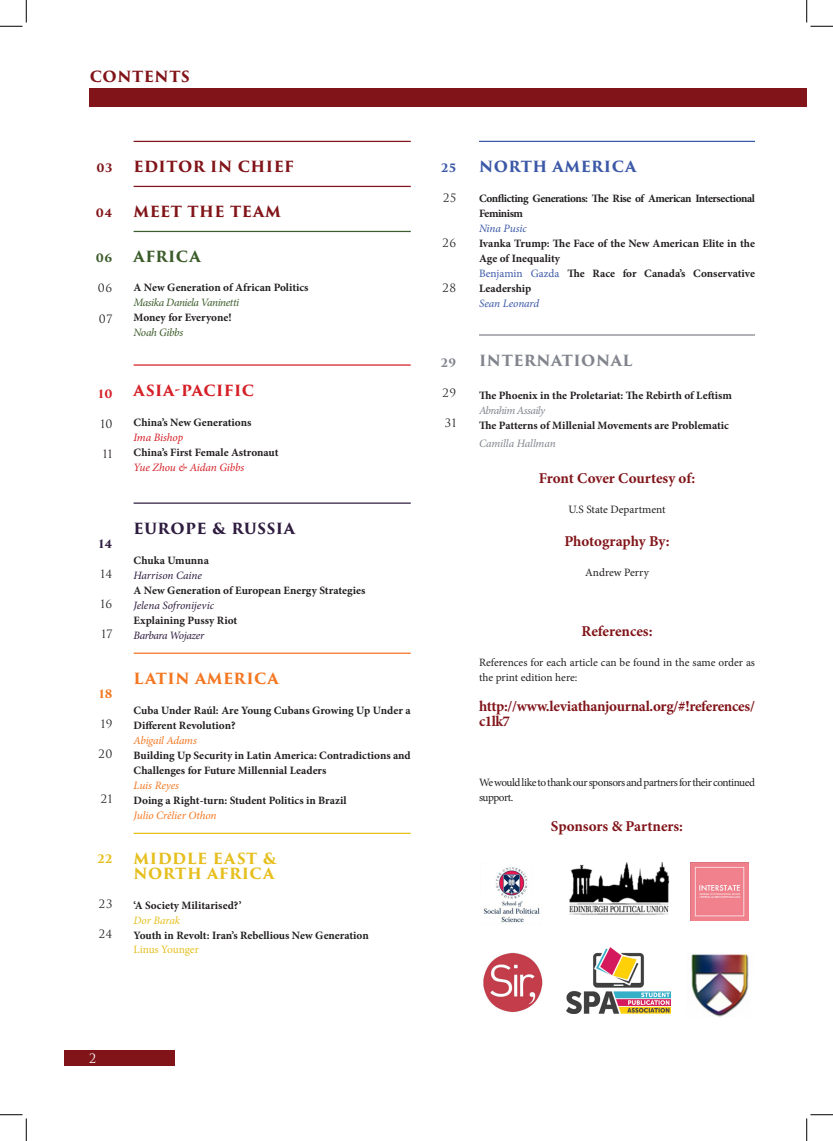
<style>
.page{position:relative;width:833px;height:1141px;background:#fff}
.page>*{position:absolute;margin:0;border:0;box-sizing:border-box;transform-origin:0 0}
.t1{font:700 15px/15px "Minion Pro";letter-spacing:-.01em;color:#811419}
.t2{font:700 15px "Trajan Pro 3";letter-spacing:.03em;color:#811419}
.t3{font:700 15px/15px "Trajan Pro 3";letter-spacing:.03em;color:#e6bf1f}
.t4{font:700 15px "Trajan Pro 3";letter-spacing:.025em;color:#2f1d40}
.t5{font:700 15px "Trajan Pro 3";letter-spacing:.035em;color:#82858d}
.t6{font:700 15px "Trajan Pro 3";letter-spacing:.03em;color:#d62027}
.t7{font:700 15px "Trajan Pro 3";letter-spacing:.035em;color:#f47721}
.t8{font:700 15px "Trajan Pro 3";letter-spacing:.03em;color:#3c59a7}
.t9{font:700 15px "Trajan Pro 3";letter-spacing:.035em;color:#3c5c2b}
.t10{font:12.5px "Trajan Pro 3";color:#fff}
.t11{font:700 11.25px/15px "Minion Pro";letter-spacing:-.005em;color:#231f20}
.t12{font:11.25px/15px "Minion Pro";letter-spacing:-.01em;color:#231f20}
.t13{font:11.25px/15px "Minion Pro";letter-spacing:-.045em;color:#231f20}
.t14{font:700 11.25px/15px "Minion Pro";letter-spacing:-.04em;color:#231f20}
.t15{font:italic 11.25px "Minion Pro";letter-spacing:-.015em;color:#f47721}
.t16{font:11.25px "Trajan Pro 3";letter-spacing:.05em;color:#231f20}
.t17{font:italic 11.25px "Minion Pro";letter-spacing:-.035em;color:#3c5c2b}
.t18{font:italic 11.25px "Minion Pro";letter-spacing:-.015em;color:#2f1d40}
.t19{font:italic 11.25px "Minion Pro";letter-spacing:-.01em;color:#d62027}
.t20{font:italic 11.25px "Minion Pro";letter-spacing:-.005em;color:#3c59a7}
.t21{font:italic 11.25px "Minion Pro";letter-spacing:-.035em;color:#2f1d40}
.t22{font:italic 11.25px "Minion Pro";letter-spacing:-.035em;color:#82858d}
.t23{font:italic 11.25px "Minion Pro";letter-spacing:-.01em;color:#82858d}
.t24{font:11.25px "Minion Pro";letter-spacing:-.005em;color:#e6bf1f}
.t25{font:italic 11.25px "Minion Pro";letter-spacing:-.01em;color:#e6bf1f}
.t26{font:700 11.25px "Trajan Pro 3";color:#811419}
.t27{font:700 11.25px "Trajan Pro 3";color:#3c5c2b}
.t28{font:700 11.25px "Trajan Pro 3";color:#d62027}
.t29{font:700 11.25px "Trajan Pro 3";color:#2f1d40}
.t30{font:700 11.25px "Trajan Pro 3";color:#f47721}
.t31{font:700 11.25px "Trajan Pro 3";color:#e6bf1f}
.t32{font:700 11.25px "Trajan Pro 3";color:#3c59a7}
.t33{font:700 11.25px "Trajan Pro 3";color:#82858d}
.s1{font-weight:400;color:#3c59a7}
</style>
<div class="page">
<div style="left:64px;top:1050px;width:110px;height:15px;background:#811419"></div>
<hr style="left:133px;top:141px;width:277px;height:1px;background:#811419">
<hr style="left:133px;top:186px;width:277px;height:1px;background:#811419">
<hr style="left:133px;top:231px;width:277px;height:1px;background:#3c5c2b">
<hr style="left:133px;top:364px;width:277px;height:1px;background:#d62027">
<hr style="left:133px;top:502px;width:277px;height:1px;background:#2f1d40">
<hr style="left:133px;top:652px;width:277px;height:1px;background:#f47721">
<hr style="left:133px;top:832px;width:277px;height:1px;background:#e6bf1f">
<hr style="left:478px;top:141px;width:276px;height:1px;background:#3c59a7">
<hr style="left:478px;top:334px;width:276px;height:1px;background:#82858d">
<div style="left:89px;top:88px;width:700px;height:19px;background:#811419"></div>
<div style="left:789px;top:88px;width:17px;height:19px;background:#811419"></div>
<img style="left:569px;top:862px;width:101px;height:53px">
<img style="left:566px;top:947px;width:103px;height:65px">
<img style="left:690px;top:862px;width:58px;height:58px">
<img style="left:483px;top:867px;width:58px;height:56px">
<img style="left:483px;top:952px;width:60px;height:60px">
<img style="left:691px;top:954px;width:58px;height:63px">
<svg style="left:0;top:0;width:27px;height:27px"></svg>
<svg style="left:0;top:1114px;width:27px;height:26px"></svg>
<svg style="left:806px;top:0;width:26px;height:27px"></svg>
<svg style="left:806px;top:1114px;width:26px;height:26px"></svg>
<h1 class="t2" style="left:90px;top:65px;width:102px">CONTENTS</h1>
<p class="t26" style="left:96px;top:160px;width:17px">03</p>
<p class="t26" style="left:96px;top:205px;width:18px">04</p>
<p class="t27" style="left:96px;top:250px;width:18px">06</p>
<p class="t16" style="left:98px;top:281px;width:16px">06</p>
<p class="t16" style="left:99px;top:311px;width:15px">07</p>
<p class="t28" style="left:98px;top:385px;width:15px">10</p>
<p class="t16" style="left:100px;top:416px;width:14px">10</p>
<p class="t16" style="left:103px;top:446px;width:11px">11</p>
<h1 class="t2" style="left:133px;top:155px;width:162px">EDITOR IN CHIEF</h1>
<h1 class="t2" style="left:133px;top:200px;width:149px">MEET THE TEAM</h1>
<h1 class="t9" style="left:133px;top:245px;width:68px">AFRICA</h1>
<p class="t11" style="left:133px;top:279px;width:176px">A New Generation of African Politics</p>
<p class="t17" style="left:133px;top:294px;width:107px">Masika Daniela Vaninetti</p>
<p class="t11" style="left:133px;top:309px;width:99px">Money for Everyone!</p>
<p class="t17" style="left:133px;top:324px;width:51px">Noah Gibbs</p>
<h1 class="t6" style="left:133px;top:379px;width:122px">ASIA-PACIFIC</h1>
<p class="t11" style="left:133px;top:414px;width:119px">China’s New Generations</p>
<p class="t19" style="left:133px;top:429px;width:51px">Ima Bishop</p>
<p class="t11" style="left:133px;top:444px;width:146px">China’s First Female Astronaut</p>
<p class="t19" style="left:133px;top:459px;width:112px">Yue Zhou &amp; Aidan Gibbs</p>
<p class="t29" style="left:99px;top:535px;width:15px">14</p>
<p class="t16" style="left:101px;top:566px;width:13px">14</p>
<p class="t16" style="left:101px;top:596px;width:13px">16</p>
<p class="t16" style="left:101px;top:626px;width:13px">17</p>
<p class="t30" style="left:99px;top:685px;width:15px">18</p>
<p class="t16" style="left:101px;top:716px;width:13px">19</p>
<p class="t16" style="left:98px;top:746px;width:15px">20</p>
<p class="t16" style="left:101px;top:791px;width:13px">21</p>
<p class="t31" style="left:97px;top:850px;width:17px">22</p>
<p class="t16" style="left:99px;top:896px;width:15px">23</p>
<p class="t16" style="left:99px;top:926px;width:15px">24</p>
<h1 class="t4" style="left:133px;top:517px;width:163px">EUROPE &amp; RUSSIA</h1>
<p class="t11" style="left:133px;top:552px;width:77px">Chuka Umunna</p>
<p class="t18" style="left:133px;top:567px;width:70px">Harrison Caine</p>
<p class="t11" style="left:133px;top:582px;width:233px">A New Generation of European Energy Strategies</p>
<p class="t18" style="left:133px;top:597px;width:82px">Jelena Sofronijevic</p>
<p class="t11" style="left:133px;top:612px;width:105px">Explaining Pussy Riot</p>
<p class="t21" style="left:133px;top:627px;width:72px">Barbara Wojazer</p>
<h1 class="t7" style="left:133px;top:667px;width:146px">LATIN AMERICA</h1>
<p class="t11" style="left:133px;top:702px;width:278px">Cuba Under Raúl: Are Young Cubans Growing Up Under a<br>Different Revolution?</p>
<p class="t15" style="left:133px;top:732px;width:65px">Abigail Adams</p>
<p class="t11" style="left:133px;top:747px;width:278px">Building Up Security in Latin America: Contradictions and<br>Challenges for Future Millennial Leaders</p>
<p class="t15" style="left:133px;top:777px;width:47px">Luis Reyes</p>
<p class="t11" style="left:133px;top:792px;width:214px">Doing a Right-turn: Student Politics in Brazil</p>
<p class="t15" style="left:133px;top:807px;width:84px">Julio Crêlier Othon</p>
<h1 class="t3" style="left:133px;top:851px;width:144px">MIDDLE EAST &amp;<br>NORTH AFRICA</h1>
<p class="t11" style="left:133px;top:897px;width:109px">‘A Society Militarised?’</p>
<p class="t25" style="left:133px;top:912px;width:48px">Dor Barak</p>
<p class="t11" style="left:133px;top:927px;width:236px">Youth in Revolt: Iran’s Rebellious New Generation</p>
<p class="t24" style="left:133px;top:941px;width:67px">Linus Younger</p>
<p class="t32" style="left:441px;top:160px;width:16px">25</p>
<p class="t16" style="left:442px;top:190px;width:15px">25</p>
<p class="t16" style="left:442px;top:235px;width:15px">26</p>
<p class="t16" style="left:442px;top:280px;width:15px">28</p>
<p class="t33" style="left:440px;top:355px;width:17px">29</p>
<p class="t16" style="left:442px;top:385px;width:15px">29</p>
<p class="t16" style="left:444px;top:415px;width:13px">31</p>
<h1 class="t8" style="left:478px;top:155px;width:159px">NORTH AMERICA</h1>
<p class="t14" style="left:478px;top:191px;width:277px">Conflicting Generations: The Rise of American Intersectional<br>Feminism</p>
<p class="t20" style="left:478px;top:221px;width:49px">Nina Pusic</p>
<p class="t11" style="left:478px;top:236px;width:277px">Ivanka Trump: The Face of the New American Elite in the Age of Inequality<br><span class="s1">Benjamin Gazda</span> The Race for Canada’s Conservative Leadership</p>
<p class="t20" style="left:478px;top:296px;width:62px">Sean Leonard</p>
<h1 class="t5" style="left:478px;top:349px;width:155px">INTERNATIONAL</h1>
<p class="t11" style="left:478px;top:387px;width:254px">The Phoenix in the Proletariat: The Rebirth of Leftism</p>
<p class="t22" style="left:478px;top:402px;width:68px">Abrahim Assaily</p>
<p class="t11" style="left:478px;top:417px;width:251px">The Patterns of Millenial Movements are Problematic</p>
<p class="t23" style="left:478px;top:435px;width:78px">Camilla Hallman</p>
<h1 class="t1" style="left:538px;top:470px;width:158px">Front Cover Courtesy of:</h1>
<p class="t12" style="left:568px;top:501px;width:98px">U.S State Department</p>
<h1 class="t1" style="left:564px;top:533px;width:107px">Photography By:</h1>
<p class="t12" style="left:585px;top:564px;width:65px">Andrew Perry</p>
<h1 class="t1" style="left:581px;top:623px;width:72px">References:</h1>
<p class="t12" style="left:478px;top:654px;width:277px">References for each article can be found in the same order as the print edition here:</p>
<h1 class="t1" style="left:478px;top:698px;width:277px">http://www.leviathanjournal.org/#!references/ c1lk7</h1>
<p class="t13" style="left:478px;top:774px;width:277px">We would like to thank our sponsors and partners for their continued support.</p>
<h1 class="t1" style="left:550px;top:818px;width:134px">Sponsors &amp; Partners:</h1>
<p class="t10" style="left:89px;top:1049px;width:9px">2</p>
</div>
